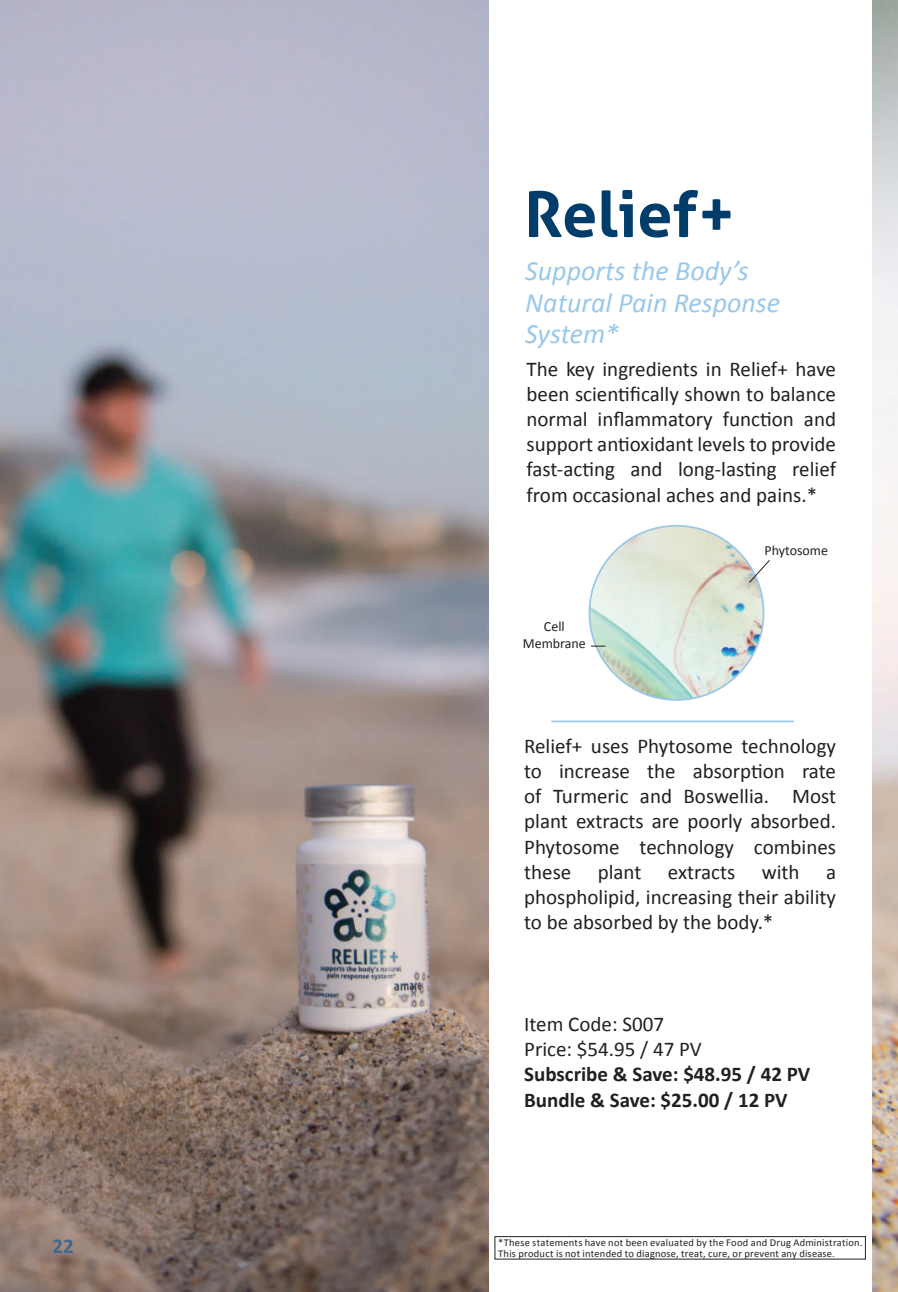
<style>
.page{position:relative;width:898px;height:1292px;background:#fff}
.page>*{position:absolute;margin:0;border:0;box-sizing:border-box;transform-origin:0 0}
.t1{font:700 63px "Aller";color:#003d6a}
.t2{font:italic 28px/31.5px "Calibri";color:#99c8ea}
.t3{font:21px/25.2px "Calibri";color:#231f20;text-align:justify}
.t4{font:700 21px/25.2px "Calibri";color:#231f20}
.t5{font:700 21px "Calibri";color:#40678f}
.t6{font:14px/16.8px "Calibri";color:#231f20;text-align:center}
.t7{font:10.5px "Calibri";letter-spacing:.02em;color:#231f20}
</style>
<div class="page">
<img style="left:589px;top:526px;width:174px;height:174px;border-radius:87px">
<hr style="left:551px;top:720px;width:243px;height:2px;background:#99c8ea">
<svg style="left:748px;top:560px;width:22px;height:23px"></svg>
<svg style="left:591px;top:645px;width:14px;height:1px"></svg>
<img style="left:0;top:0;width:489px;height:1292px">
<div style="left:495px;top:1236px;width:370px;height:23px;border:1px solid #231f20"></div>
<img style="left:873px;top:0;width:25px;height:1292px">
<p class="t5" style="left:52px;top:1232px;width:23px">22</p>
<h1 class="t1" style="left:524px;top:175px;width:213px">Relief+</h1>
<h2 class="t2" style="left:525px;top:254px;width:256px">Supports the Body’s<br>Natural Pain Response<br>System*</h2>
<p class="t3" style="left:526px;top:355px;width:311px">The key ingredients in Relief+ have been scientifically shown to balance normal inflammatory function and support antioxidant levels to provide fast-acting and long-lasting relief from occasional aches and pains.*</p>
<p class="t6" style="left:523px;top:617px;width:65px">Cell<br>Membrane</p>
<p class="t6" style="left:764px;top:541px;width:65px">Phytosome</p>
<p class="t3" style="left:524px;top:732px;width:313px">Relief+ uses Phytosome technology to increase the absorption rate of Turmeric and Boswellia. Most plant extracts are poorly absorbed.<br>Phytosome technology combines these</p>
<p class="t3" style="left:598px;top:858px;width:45px">plant</p>
<p class="t3" style="left:668px;top:858px;width:69px">extracts</p>
<p class="t3" style="left:762px;top:858px;width:39px">with</p>
<p class="t3" style="left:524px;top:858px;width:313px;text-indent:302px">a phospholipid, increasing their ability to be absorbed by the body.*</p>
<p class="t3" style="left:524px;top:1010px;width:179px">Item Code: S007<br>Price: $54.95 / 47 PV</p>
<p class="t4" style="left:524px;top:1061px;width:287px">Subscribe &amp; Save: $48.95 / 42 PV<br>Bundle &amp; Save: $25.00 / 12 PV</p>
<p class="t7" style="left:498px;top:1236px;width:366px">*These statements have not been evaluated by the Food and Drug Administration.</p>
<p class="t7" style="left:498px;top:1246px;width:338px">This product is not intended to diagnose, treat, cure, or prevent any disease.</p>
</div>
